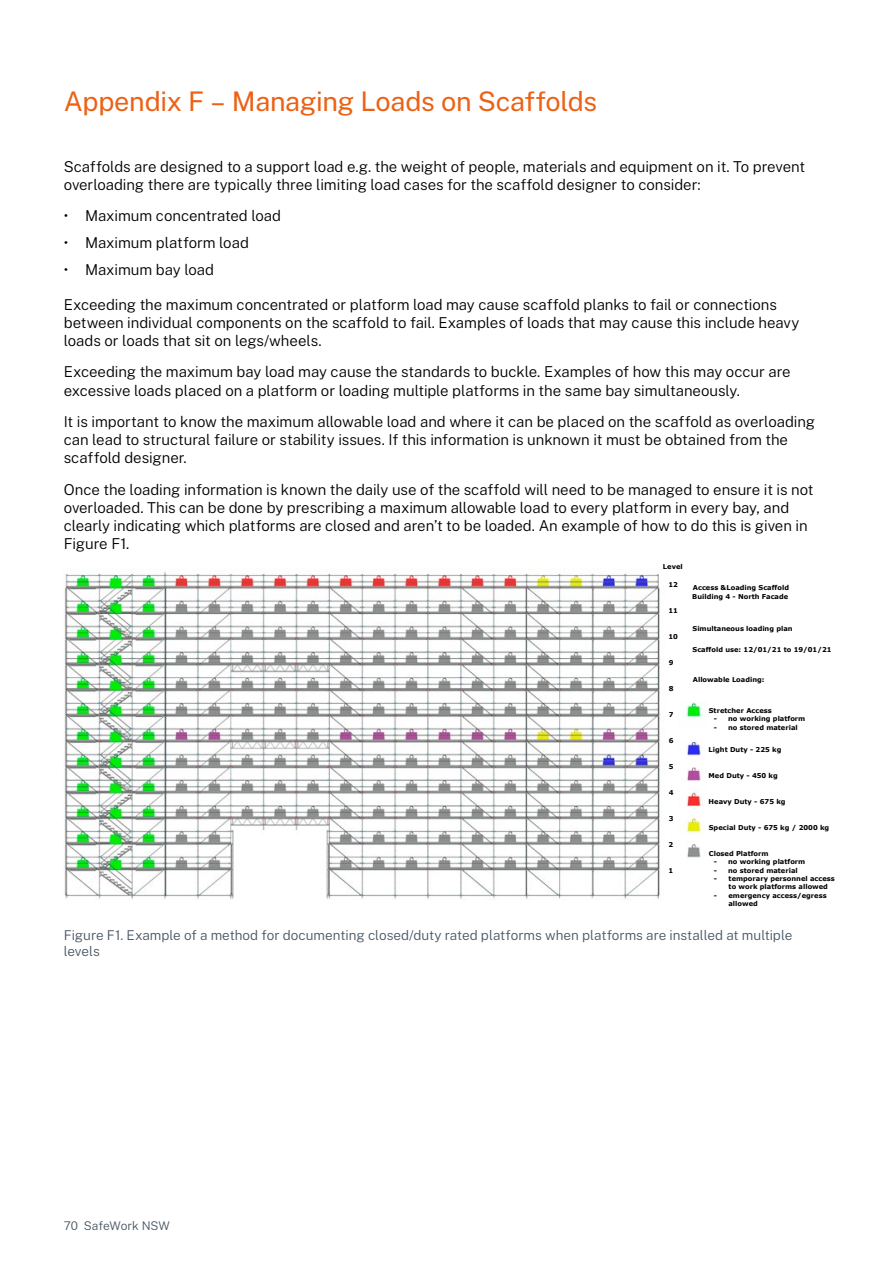
<style>
.page{position:relative;width:893px;height:1263px;background:#fff}
.page>*{position:absolute;margin:0;border:0;box-sizing:border-box;transform-origin:0 0}
.t1{font:27px "Public Sans";letter-spacing:-.015em;color:#ec6114}
.t2{font:300 15px/18.3px "Public Sans";letter-spacing:-.005em;color:#000}
.t3{font:300 13.5px/16.5px "Public Sans";color:#485663}
.t4{font:300 12px "Public Sans";letter-spacing:-.005em;color:#485663}
.t5{font:700 6.75px/8.4px "Verdana";color:#000}
</style>
<div class="page">
<img style="left:64px;top:568px;width:638px;height:331px">
<h1 class="t1" style="left:64px;top:88px;width:535px">Appendix F – Managing Loads on Scaffolds</h1>
<p class="t2" style="left:64px;top:158px;width:743px">Scaffolds are designed to a support load e.g. the weight of people, materials and equipment on it. To prevent overloading there are typically three limiting load cases for the scaffold designer to consider:</p>
<p class="t2" style="left:64px;top:207px;width:219px">• Maximum concentrated load</p>
<p class="t2" style="left:64px;top:234px;width:187px">• Maximum platform load</p>
<p class="t2" style="left:64px;top:261px;width:152px">• Maximum bay load</p>
<p class="t2" style="left:64px;top:296px;width:737px">Exceeding the maximum concentrated or platform load may cause scaffold planks to fail or connections between individual components on the scaffold to fail. Examples of loads that may cause this include heavy loads or loads that sit on legs/wheels.</p>
<p class="t2" style="left:64px;top:364px;width:728px">Exceeding the maximum bay load may cause the standards to buckle. Examples of how this may occur are excessive loads placed on a platform or loading multiple platforms in the same bay simultaneously.</p>
<p class="t2" style="left:64px;top:413px;width:753px">It is important to know the maximum allowable load and where it can be placed on the scaffold as overloading can lead to structural failure or stability issues. If this information is unknown it must be obtained from the scaffold designer.</p>
<p class="t2" style="left:64px;top:481px;width:751px">Once the loading information is known the daily use of the scaffold will need to be managed to ensure it is not overloaded. This can be done by prescribing a maximum allowable load to every platform in every bay, and clearly indicating which platforms are closed and aren’t to be loaded. An example of how to do this is given in Figure F1.</p>
<p class="t5" style="left:668px;top:581px;width:11px">12</p>
<p class="t5" style="left:663px;top:563px;width:21px">Level</p>
<p class="t5" style="left:668px;top:607px;width:11px">11</p>
<p class="t5" style="left:668px;top:633px;width:11px">10</p>
<p class="t5" style="left:669px;top:659px;width:6px">9</p>
<p class="t5" style="left:669px;top:685px;width:6px">8</p>
<p class="t5" style="left:669px;top:710px;width:6px">7</p>
<p class="t5" style="left:669px;top:737px;width:6px">6</p>
<p class="t5" style="left:669px;top:763px;width:6px">5</p>
<p class="t5" style="left:669px;top:789px;width:6px">4</p>
<p class="t5" style="left:669px;top:815px;width:6px">3</p>
<p class="t5" style="left:669px;top:841px;width:6px">2</p>
<p class="t5" style="left:668px;top:867px;width:6px">1</p>
<p class="t5" style="left:692px;top:584px;width:98px">Access &amp;Loading Scaffold<br>Building 4 - North Facade</p>
<p class="t5" style="left:693px;top:624px;width:102px">Simultaneous loading plan</p>
<p class="t5" style="left:693px;top:645px;width:140px">Scaffold use: 12/01/21 to 19/01/21</p>
<p class="t5" style="left:693px;top:676px;width:73px">Allowable Loading:</p>
<p class="t5" style="left:709px;top:707px;width:65px">Stretcher Access</p>
<p class="t5" style="left:714px;top:715px;width:93px">- no working platform</p>
<p class="t5" style="left:714px;top:723px;width:86px">- no stored material</p>
<p class="t5" style="left:709px;top:746px;width:74px">Light Duty - 225 kg</p>
<p class="t5" style="left:709px;top:772px;width:71px">Med Duty - 450 kg</p>
<p class="t5" style="left:709px;top:798px;width:78px">Heavy Duty - 675 kg</p>
<p class="t5" style="left:709px;top:824px;width:122px">Special Duty - 675 kg / 2000 kg</p>
<p class="t5" style="left:709px;top:850px;width:61px">Closed Platform</p>
<p class="t5" style="left:714px;top:858px;width:93px">- no working platform</p>
<p class="t5" style="left:714px;top:866px;width:86px">- no stored material</p>
<p class="t5" style="left:729px;top:875px;width:108px;text-indent:-15px">- temporary personnel access to work platforms allowed</p>
<p class="t5" style="left:728px;top:892px;width:100px;text-indent:-15px">- emergency access/egress allowed</p>
<p class="t3" style="left:64px;top:927px;width:730px">Figure F1. Example of a method for documenting closed/duty rated platforms when platforms are installed at multiple levels</p>
<p class="t4" style="left:64px;top:1220px;width:108px">70 SafeWork NSW</p>
</div>
